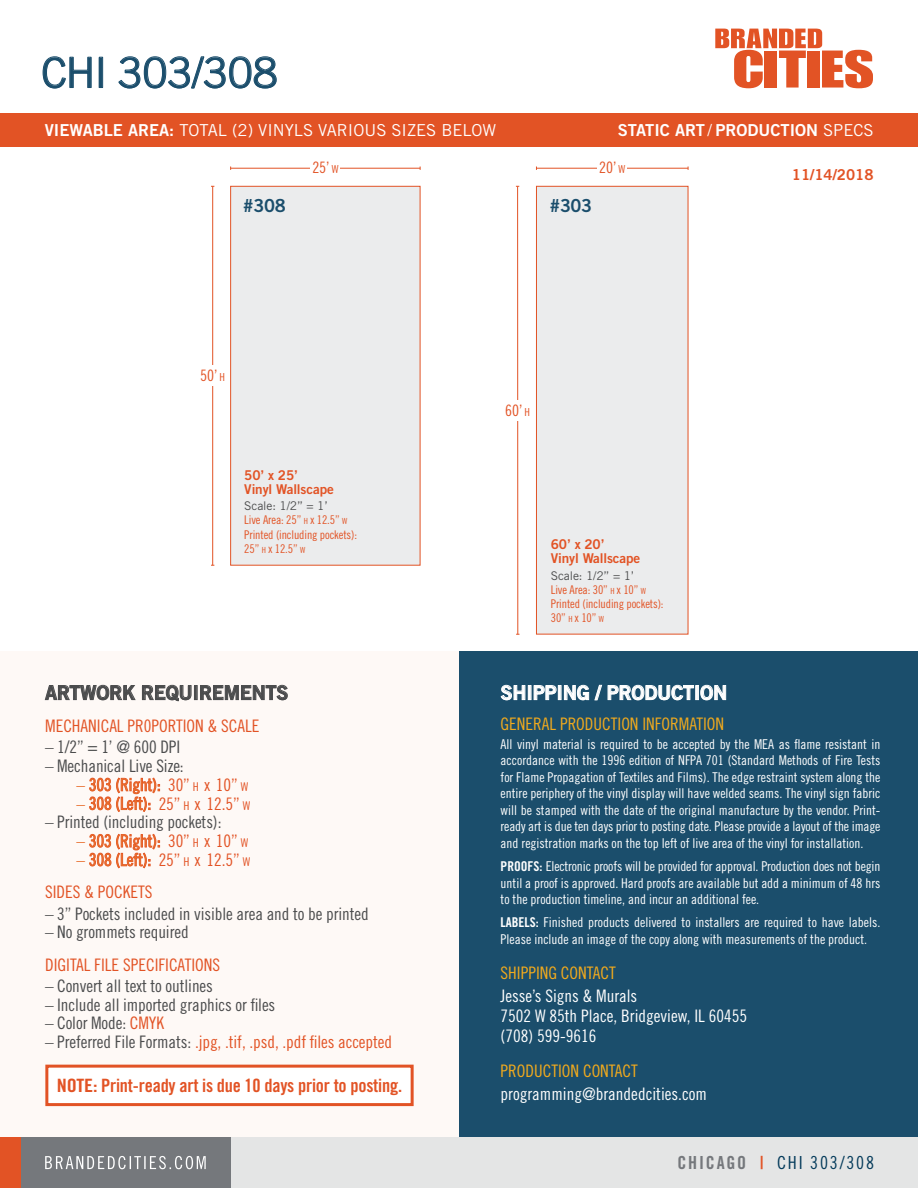
<style>
.page{position:relative;width:918px;height:1188px;background:#fff}
.page>*{position:absolute;margin:0;border:0;box-sizing:border-box;transform-origin:0 0}
.t1{font:42px "Trade Gothic LT Std";letter-spacing:-.02em;color:#1b4e6c}
.t2{font:19.5px "Trade Gothic LT Std Bd 2";letter-spacing:-.005em;color:#fff}
.t3{font:19.5px "Trade Gothic LT Std Bd 2";letter-spacing:-.005em;color:#4b4c4d}
.t4{font:18.3px "Trade Gothic LT Std Bd Cn 20";letter-spacing:-.01em;color:#e25325;scale:1.1 1}
.t5{font:18px "Trade Gothic LT Std Cn 18";letter-spacing:.1em;color:#053b5b}
.t6{font:18px "Trade Gothic LT Std Bd 2";letter-spacing:-.025em;color:#1b4e6c}
.t7{font:17.25px "Trade Gothic LT Std Cn 18";letter-spacing:-.005em;color:#4b4c4d}
.t8{font:17.25px/32.2px "Trade Gothic LT Std Cn 18";color:#e25325}
.t9{font:17.25px/20.2px "Trade Gothic LT Std Cn 18";color:#fff}
.t10{font:17.25px "Trade Gothic LT Std Cn 18";letter-spacing:-.005em;color:#e86b29}
.t11{font:17.25px "Trade Gothic LT Std Cn 18";color:#f1aa1d}
.t12{font:16.5px "Trade Gothic LT Std";color:#fff}
.t13{font:16.5px "Trade Gothic LT Std Bd 2";color:#fff}
.t14{font:15.75px "Trade Gothic LT Std Cn 18";letter-spacing:-.005em;color:#e25325}
.t15{font:15px "Trade Gothic LT Std Bd 2";color:#e25325}
.t16{font:13.5px/16.5px "Trade Gothic LT Std Cn 18";color:#fff;text-align:justify}
.t17{font:13.5px/14.2px "Trade Gothic LT Std Bd 2";letter-spacing:-.01em;color:#e25325}
.t18{font:12px/14.2px "Trade Gothic LT Std Cn 18";letter-spacing:-.01em;color:#e25325}
.t19{font:12px "Trade Gothic LT Std";letter-spacing:-.01em;color:#4b4c4d}
.s1{font-family:"Trade Gothic LT Std Bd 2"}
.s2{font-family:"Trade Gothic LT Std"}
.s3{font-size:10.95px}
.s4{font-size:8.4px}
.s5{color:#e25325}
.s6{font-size:12.15px;color:#e25325}
.s7{color:#e86b29}
.s8{font-size:12.15px}
.s9{color:#4b4c4d}
.s10{font-family:"Trade Gothic LT Std Bd Cn 20"}
.s11{font-family:"Trade Gothic LT Std Bd Cn 20";color:#75787c}
.s12{font-family:"Trade Gothic LT Std Bd Cn 20";color:#e25325}
</style>
<div class="page">
<div style="left:0;top:651px;width:459px;height:504px;background:#fef9f6"></div>
<div style="left:459px;top:651px;width:459px;height:505px;background:#1b4e6c"></div>
<svg style="left:715px;top:29px;width:158px;height:59px"></svg>
<svg style="left:43px;top:57px;width:48px;height:31px"></svg>
<div style="left:99px;top:57px;width:4px;height:31px;border:1px solid #1b4e6c"></div>
<svg style="left:119px;top:57px;width:157px;height:31px"></svg>
<div style="left:0;top:113px;width:918px;height:34px;background:#e25325"></div>
<svg style="left:501px;top:685px;width:24px;height:15px"></svg>
<div style="left:528px;top:685px;width:3px;height:15px;border:1px solid #fff"></div>
<svg style="left:534px;top:685px;width:23px;height:15px"></svg>
<div style="left:558px;top:685px;width:3px;height:15px;border:1px solid #fff"></div>
<svg style="left:564px;top:685px;width:38px;height:15px"></svg>
<svg style="left:608px;top:685px;width:86px;height:15px"></svg>
<div style="left:696px;top:685px;width:3px;height:15px;border:1px solid #fff"></div>
<svg style="left:700px;top:685px;width:26px;height:15px"></svg>
<div style="left:228px;top:1137px;width:690px;height:51px;background:#e4e5e5"></div>
<div style="left:19px;top:1137px;width:212px;height:51px;background:#75787c"></div>
<div style="left:0;top:1137px;width:21px;height:51px;background:#e25325"></div>
<svg style="left:45px;top:1156px;width:161px;height:13px"></svg>
<div style="left:45px;top:1065px;width:369px;height:41px;background:#fff;border:3px solid #e25325"></div>
<svg style="left:45px;top:685px;width:91px;height:15px"></svg>
<svg style="left:142px;top:685px;width:50px;height:16px"></svg>
<div style="left:194px;top:685px;width:3px;height:15px;border:1px solid #4b4c4d"></div>
<svg style="left:200px;top:685px;width:88px;height:15px"></svg>
<svg style="left:89px;top:778px;width:71px;height:34px"></svg>
<svg style="left:89px;top:834px;width:71px;height:34px"></svg>
<div style="left:536px;top:186px;width:152px;height:448px;background:#ebeced;border:1px solid #e25325"></div>
<hr style="left:231px;top:168px;width:189px;height:1px;background:#e25325">
<div style="left:311px;top:159px;width:29px;height:18px;background:#fff"></div>
<hr style="left:212px;top:186px;width:1px;height:379px;background:#e25325">
<div style="left:196px;top:365px;width:33px;height:21px;background:#fff"></div>
<div style="left:230px;top:186px;width:190px;height:380px;background:#ebeced;border:1px solid #e25325"></div>
<hr style="left:536px;top:168px;width:152px;height:1px;background:#e25325">
<div style="left:598px;top:159px;width:29px;height:18px;background:#fff"></div>
<hr style="left:517px;top:186px;width:1px;height:448px;background:#e25325">
<div style="left:502px;top:400px;width:32px;height:21px;background:#fff"></div>
<h1 class="t1" style="left:41px;top:47px;width:238px">CHI 303/308</h1>
<p class="t12" style="left:45px;top:120px;width:453px"><span class="s1">VIEWABLE AREA:</span> TOTAL (2) VINYLS VARIOUS SIZES BELOW</p>
<p class="t13" style="left:618px;top:120px;width:257px">STATIC ART <span class="s2">/</span> PRODUCTION <span class="s2">SPECS</span></p>
<p class="t15" style="left:792px;top:165px;width:83px">11/14/2018</p>
<p class="t14" style="left:312px;top:158px;width:28px">25’ <span class="s3">W</span></p>
<p class="t14" style="left:599px;top:158px;width:28px">20’ <span class="s3">W</span></p>
<h3 class="t6" style="left:243px;top:195px;width:44px">#308</h3>
<p class="t14" style="left:200px;top:366px;width:26px">50’ <span class="s3">H</span></p>
<p class="t17" style="left:244px;top:467px;width:91px">50’ x 25’<br>Vinyl Wallscape</p>
<p class="t19" style="left:244px;top:499px;width:85px">Scale: 1/2” = 1’</p>
<p class="t18" style="left:244px;top:513px;width:114px">Live Area: 25” <span class="s4">H</span> x 12.5” <span class="s4">W<br></span>Printed (including pockets):<br>25” <span class="s4">H</span> x 12.5” <span class="s4">W</span></p>
<h2 class="t3" style="left:45px;top:681px;width:245px">ARTWORK REQUIREMENTS</h2>
<p class="t8" style="left:45px;top:709px;width:216px">MECHANICAL PR0PORTION &amp; SCALE</p>
<p class="t7" style="left:45px;top:737px;width:137px">– 1/2” = 1’ @ 600 DPI</p>
<p class="t7" style="left:45px;top:756px;width:140px">– Mechanical Live Size:</p>
<p class="t10" style="left:77px;top:774px;width:173px">– 303 (Right): <span class="s5">30”</span> <span class="s6">H</span> <span class="s5">x 10”</span> <span class="s6">W</span></p>
<p class="t10" style="left:77px;top:793px;width:175px">– 308 (Left): <span class="s5">25”</span> <span class="s6">H</span> <span class="s5">x 12.5”</span> <span class="s6">W</span></p>
<p class="t7" style="left:45px;top:812px;width:178px">– Printed (including pockets):</p>
<p class="t10" style="left:77px;top:831px;width:173px">– 303 (Right): <span class="s5">30”</span> <span class="s6">H</span> <span class="s5">x 10”</span> <span class="s6">W</span></p>
<p class="t8" style="left:45px;top:843px;width:207px;text-indent:31px"><span class="s7">– 308 (Left):</span> 25” <span class="s8">H</span> x 12.5” <span class="s8">W<br></span>SIDES &amp; POCKETS</p>
<p class="t7" style="left:45px;top:903px;width:325px">– 3” Pockets included in visible area and to be printed</p>
<p class="t7" style="left:45px;top:922px;width:145px">– No grommets required</p>
<p class="t8" style="left:45px;top:948px;width:176px">DIGITAL FILE SPECIFICATIONS</p>
<p class="t7" style="left:45px;top:976px;width:169px">– Convert all text to outlines</p>
<p class="t7" style="left:45px;top:994px;width:232px">– Include all imported graphics or files</p>
<p class="t7" style="left:45px;top:1013px;width:120px">– Color Mode: <span class="s5">CMYK</span></p>
<p class="t8" style="left:45px;top:1026px;width:349px"><span class="s9">– Preferred File Formats:</span> .jpg, .tif, .psd, .pdf files accepted</p>
<h3 class="t4" style="left:57px;top:1074px;width:316px">NOTE: Print-ready art is due 10 days prior to posting.</h3>
<h3 class="t6" style="left:549px;top:195px;width:44px">#303</h3>
<p class="t14" style="left:505px;top:401px;width:26px">60’ <span class="s3">H</span></p>
<p class="t17" style="left:551px;top:537px;width:91px">60’ x 20’<br>Vinyl Wallscape</p>
<p class="t19" style="left:551px;top:568px;width:85px">Scale: 1/2” = 1’</p>
<p class="t18" style="left:551px;top:582px;width:114px">Live Area: 30” <span class="s4">H</span> x 10” <span class="s4">W<br></span>Printed (including pockets):<br>30” <span class="s4">H</span> x 10” <span class="s4">W</span></p>
<h2 class="t2" style="left:501px;top:681px;width:228px">SHIPPING / PRODUCTION</h2>
<p class="t11" style="left:501px;top:713px;width:225px">GENERAL PRODUCTION INFORMATION</p>
<p class="t16" style="left:501px;top:736px;width:381px">All vinyl material is required to be accepted by the MEA as flame resistant in accordance with the 1996 edition of NFPA 701 (Standard Methods of Fire Tests for Flame Propagation of Textiles and Films). The edge restraint system along the entire periphery of the vinyl display will have welded seams. The vinyl sign fabric will be stamped with the date of the original manufacture by the vendor. Print&shy;ready art is due ten days prior to posting date. Please provide a layout of the image and registration marks on the top left of live area of the vinyl for installation.</p>
<p class="t16" style="left:501px;top:858px;width:381px"><span class="s10">PROOFS:</span> Electronic proofs will be provided for approval. Production does not begin until a proof is approved. Hard proofs are available but add a minimum of 48 hrs to the production timeline, and incur an additional fee.</p>
<p class="t16" style="left:501px;top:914px;width:381px"><span class="s10">LABELS:</span> Finished products delivered to installers are required to have labels.<br>Please include an image of the copy along with measurements of the product.</p>
<p class="t11" style="left:501px;top:962px;width:117px">SHIPPING CONTACT</p>
<p class="t9" style="left:501px;top:985px;width:248px">Jesse’s Signs &amp; Murals<br>7502 W 85th Place, Bridgeview, IL 60455 (708) 599-9616</p>
<p class="t11" style="left:501px;top:1061px;width:139px">PRODUCTION CONTACT</p>
<p class="t9" style="left:501px;top:1083px;width:208px">programming@brandedcities.com</p>
<h3 class="t5" style="left:678px;top:1152px;width:198px"><span class="s11">CHICAGO</span> <span class="s12">|</span> CHI 303/308</h3>
</div>
